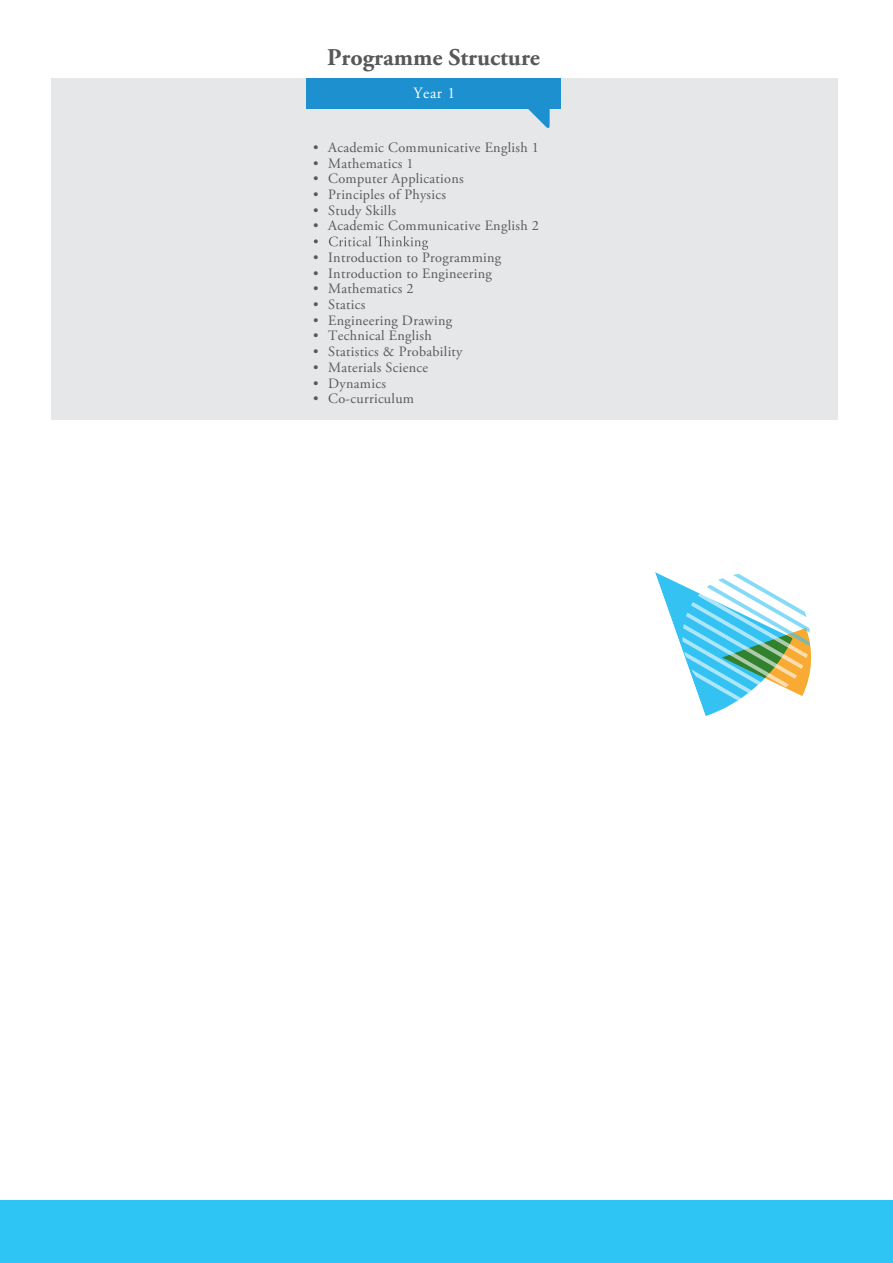
<style>
.page{position:relative;width:893px;height:1263px;background:#fff}
.page>*{position:absolute;margin:0;border:0;box-sizing:border-box;transform-origin:0 0}
.t1{font:700 24px "Adobe Garamond Pro";color:#57585a}
.t2{font:15.75px "Adobe Garamond Pro";color:#fff}
.t3{font:14.25px "Adobe Garamond Pro";letter-spacing:.02em;color:#58595b}
</style>
<div class="page">
<div style="left:52px;top:78px;width:786px;height:342px;background:#e6e7e9"></div>
<svg style="left:314px;top:236px;width:114px;height:14px"></svg>
<div style="left:306px;top:78px;width:255px;height:31px;background:#1d90d0"></div>
<svg style="left:528px;top:109px;width:22px;height:19px"></svg>
<svg style="left:655px;top:572px;width:157px;height:144px"></svg>
<div style="left:0;top:1200px;width:893px;height:63px;background:#2ec4f3"></div>
<h1 class="t1" style="left:327px;top:43px;width:214px">Programme Structure</h1>
<p class="t2" style="left:414px;top:84px;width:43px">Year 1</p>
<p class="t3" style="left:313px;top:139px;width:227px">• Academic Communicative English 1</p>
<p class="t3" style="left:313px;top:154px;width:102px">• Mathematics 1</p>
<p class="t3" style="left:313px;top:170px;width:152px">• Computer Applications</p>
<p class="t3" style="left:313px;top:186px;width:134px">• Principles of Physics</p>
<p class="t3" style="left:313px;top:202px;width:85px">• Study Skills</p>
<p class="t3" style="left:313px;top:217px;width:227px">• Academic Communicative English 2</p>
<p class="t3" style="left:313px;top:249px;width:190px">• Introduction to Programming</p>
<p class="t3" style="left:313px;top:265px;width:180px">• Introduction to Engineering</p>
<p class="t3" style="left:313px;top:280px;width:102px">• Mathematics 2</p>
<p class="t3" style="left:313px;top:296px;width:54px">• Statics</p>
<p class="t3" style="left:313px;top:312px;width:141px">• Engineering Drawing</p>
<p class="t3" style="left:313px;top:327px;width:120px">• Technical English</p>
<p class="t3" style="left:313px;top:343px;width:151px">• Statistics &amp; Probability</p>
<p class="t3" style="left:313px;top:359px;width:117px">• Materials Science</p>
<p class="t3" style="left:313px;top:375px;width:74px">• Dynamics</p>
<p class="t3" style="left:313px;top:390px;width:103px">• Co-curriculum</p>
</div>
